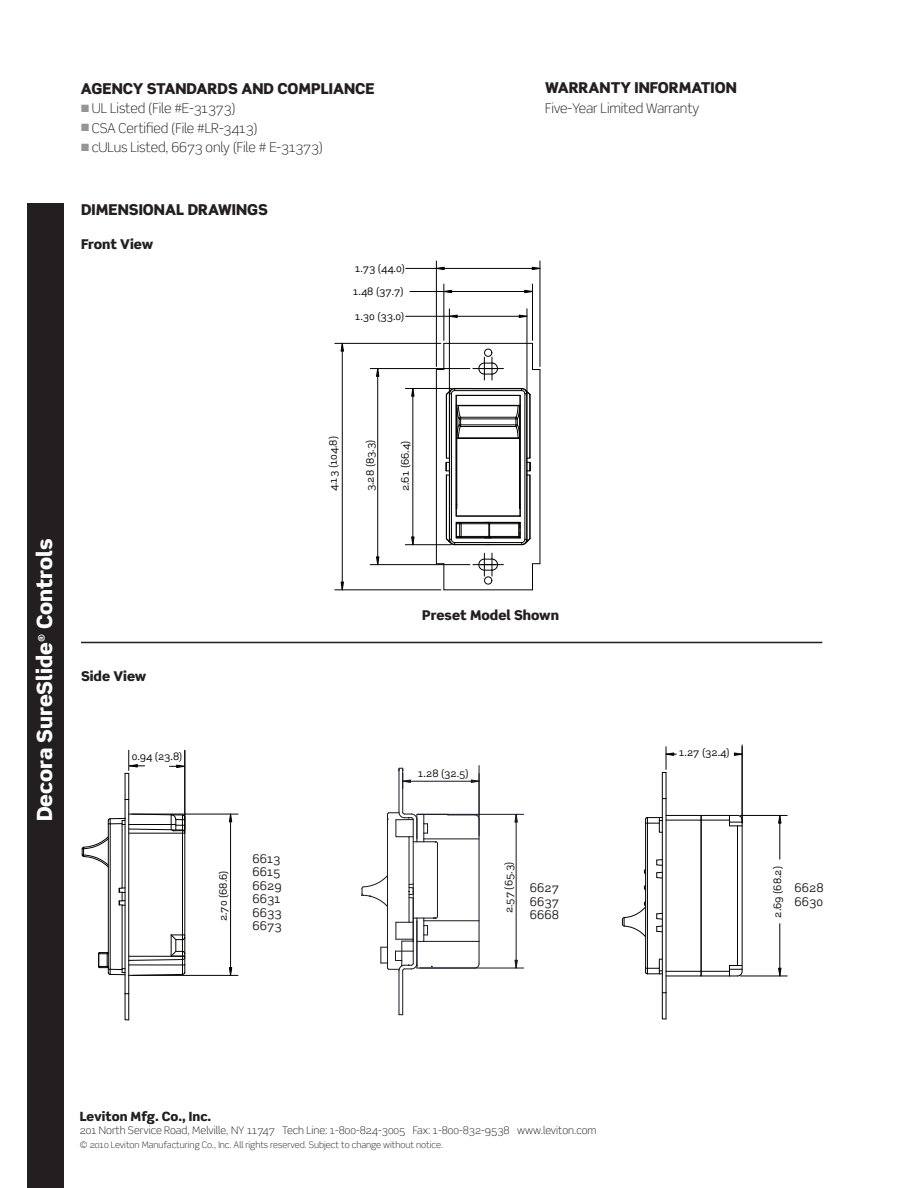
<style>
.page{position:relative;width:918px;height:1188px;background:#fff}
.page>*{position:absolute;margin:0;border:0;box-sizing:border-box;transform-origin:0 0}
.t1{font:900 21px "Scene";color:#fff}
.t2{font:900 15px "Scene";color:#231f20}
.t3{font:300 13.5px "Scene";letter-spacing:-.01em;color:#231f20}
.t4{font:900 13.5px "Scene";color:#231f20}
.t5{font:900 12.75px "Scene";color:#231f20}
.t6{font:12px/13.5px "Scene";color:#231f20;text-align:justify}
.t7{font:300 10.5px "Scene";color:#231f20}
.t8{font:10.2px "Scene";color:#040503}
.t9{font:300 9px "Scene";color:#231f20}
.t10{font:900 9px "Scene";color:#fff}
.s1{color:#939598}
</style>
<div class="page">
<hr style="left:409px;top:837px;width:1px;height:85px;background:#161721">
<hr style="left:387px;top:819px;width:1px;height:128px;background:#161721">
<hr style="left:413px;top:820px;width:1px;height:98px;background:#161721">
<hr style="left:437px;top:844px;width:1px;height:72px;background:#161721">
<hr style="left:402px;top:971px;width:1px;height:44px;background:#161721">
<hr style="left:399px;top:971px;width:1px;height:44px;background:#161721">
<hr style="left:402px;top:768px;width:1px;height:44px;background:#161721">
<hr style="left:399px;top:768px;width:1px;height:44px;background:#161721">
<hr style="left:479px;top:819px;width:1px;height:122px;background:#161721">
<svg style="left:474px;top:941px;width:6px;height:27px"></svg>
<hr style="left:424px;top:920px;width:55px;height:1px;background:#161721">
<hr style="left:424px;top:941px;width:55px;height:1px;background:#161721">
<svg style="left:361px;top:875px;width:26px;height:32px"></svg>
<svg style="left:409px;top:884px;width:5px;height:14px"></svg>
<svg style="left:387px;top:811px;width:93px;height:34px"></svg>
<svg style="left:380px;top:915px;width:58px;height:57px"></svg>
<hr style="left:403px;top:781px;width:76px;height:1px;background:#161721">
<hr style="left:479px;top:766px;width:1px;height:70px;background:#161721">
<hr style="left:420px;top:814px;width:104px;height:1px;background:#161721">
<hr style="left:420px;top:968px;width:104px;height:1px;background:#161721">
<hr style="left:516px;top:814px;width:1px;height:154px;background:#161721">
<svg style="left:399px;top:768px;width:12px;height:21px"></svg>
<hr style="left:540px;top:370px;width:1px;height:194px;background:#040503">
<hr style="left:444px;top:589px;width:89px;height:1px;background:#040503">
<hr style="left:436px;top:370px;width:1px;height:194px;background:#040503">
<svg style="left:436px;top:343px;width:8px;height:27px"></svg>
<hr style="left:444px;top:343px;width:89px;height:1px;background:#040503">
<svg style="left:532px;top:343px;width:8px;height:27px"></svg>
<svg style="left:532px;top:563px;width:8px;height:26px"></svg>
<svg style="left:436px;top:563px;width:8px;height:27px"></svg>
<svg style="left:445px;top:387px;width:86px;height:159px"></svg>
<svg style="left:473px;top:348px;width:30px;height:32px"></svg>
<svg style="left:473px;top:553px;width:30px;height:32px"></svg>
<hr style="left:335px;top:590px;width:106px;height:1px;background:#040503">
<hr style="left:342px;top:343px;width:1px;height:247px;background:#040503">
<hr style="left:335px;top:343px;width:106px;height:1px;background:#040503">
<hr style="left:436px;top:261px;width:1px;height:106px;background:#040503">
<hr style="left:540px;top:261px;width:1px;height:106px;background:#040503">
<hr style="left:406px;top:268px;width:30px;height:1px;background:#040503">
<hr style="left:436px;top:268px;width:104px;height:1px;background:#040503">
<hr style="left:444px;top:291px;width:88px;height:1px;background:#040503">
<hr style="left:444px;top:284px;width:1px;height:56px;background:#040503">
<hr style="left:532px;top:284px;width:1px;height:56px;background:#040503">
<hr style="left:410px;top:291px;width:34px;height:1px;background:#040503">
<hr style="left:377px;top:369px;width:1px;height:196px;background:#040503">
<hr style="left:370px;top:368px;width:100px;height:1px;background:#040503">
<hr style="left:370px;top:564px;width:100px;height:1px;background:#040503">
<hr style="left:413px;top:388px;width:1px;height:157px;background:#040503">
<hr style="left:405px;top:544px;width:46px;height:1px;background:#040503">
<hr style="left:405px;top:388px;width:46px;height:1px;background:#040503">
<hr style="left:449px;top:309px;width:1px;height:82px;background:#040503">
<hr style="left:527px;top:309px;width:1px;height:82px;background:#040503">
<hr style="left:406px;top:316px;width:43px;height:1px;background:#040503">
<hr style="left:449px;top:316px;width:78px;height:1px;background:#040503">
<svg style="left:341px;top:343px;width:3px;height:8px"></svg>
<svg style="left:341px;top:582px;width:3px;height:8px"></svg>
<svg style="left:436px;top:267px;width:8px;height:3px"></svg>
<svg style="left:532px;top:267px;width:8px;height:3px"></svg>
<svg style="left:444px;top:290px;width:8px;height:3px"></svg>
<svg style="left:525px;top:290px;width:7px;height:3px"></svg>
<svg style="left:376px;top:369px;width:3px;height:7px"></svg>
<svg style="left:376px;top:557px;width:3px;height:8px"></svg>
<svg style="left:449px;top:315px;width:8px;height:3px"></svg>
<svg style="left:519px;top:315px;width:8px;height:3px"></svg>
<hr style="left:666px;top:799px;width:1px;height:194px;background:#040503">
<hr style="left:662px;top:799px;width:1px;height:194px;background:#040503">
<svg style="left:661px;top:992px;width:6px;height:28px"></svg>
<svg style="left:621px;top:814px;width:122px;height:163px"></svg>
<hr style="left:742px;top:745px;width:1px;height:78px;background:#040503">
<hr style="left:740px;top:815px;width:47px;height:1px;background:#040503">
<hr style="left:740px;top:976px;width:47px;height:1px;background:#040503">
<hr style="left:780px;top:815px;width:1px;height:44px;background:#040503">
<hr style="left:780px;top:924px;width:1px;height:52px;background:#040503">
<svg style="left:662px;top:747px;width:14px;height:52px"></svg>
<svg style="left:734px;top:753px;width:8px;height:2px"></svg>
<svg style="left:779px;top:968px;width:2px;height:8px"></svg>
<div style="left:27px;top:203px;width:36px;height:985px;background:#231f20"></div>
<hr style="left:81px;top:642px;width:741px;height:1px;background:#231f20">
<hr style="left:125px;top:800px;width:1px;height:194px;background:#040503">
<hr style="left:128px;top:800px;width:1px;height:194px;background:#040503">
<svg style="left:124px;top:993px;width:6px;height:28px"></svg>
<svg style="left:81px;top:813px;width:105px;height:163px"></svg>
<hr style="left:185px;top:750px;width:1px;height:80px;background:#040503">
<hr style="left:132px;top:814px;width:106px;height:1px;background:#040503">
<hr style="left:132px;top:975px;width:106px;height:1px;background:#040503">
<hr style="left:230px;top:814px;width:1px;height:161px;background:#040503">
<svg style="left:125px;top:750px;width:20px;height:50px"></svg>
<svg style="left:169px;top:765px;width:15px;height:3px"></svg>
<svg style="left:229px;top:814px;width:3px;height:8px"></svg>
<svg style="left:229px;top:968px;width:3px;height:7px"></svg>
<h2 class="t2" style="left:81px;top:82px;width:295px">AGENCY STANDARDS AND COMPLIANCE</h2>
<h3 class="t3" style="left:81px;top:103px;width:156px"><span class="s1">■</span> UL Listed (File #E-31373)</h3>
<h3 class="t3" style="left:81px;top:122px;width:178px"><span class="s1">■</span> CSA Certified (File #LR-3413)</h3>
<h3 class="t3" style="left:81px;top:142px;width:244px"><span class="s1">■</span> cULus Listed, 6673 only (File # E-31373)</h3>
<h2 class="t2" style="left:81px;top:203px;width:188px">DIMENSIONAL DRAWINGS</h2>
<h3 class="t4" style="left:81px;top:238px;width:74px">Front View</h3>
<p class="t8" style="left:355px;top:264px;width:51px">1.73 (44.0)</p>
<p class="t8" style="left:353px;top:287px;width:52px">1.48 (37.7)</p>
<p class="t8" style="left:355px;top:312px;width:51px">1.30 (33.0)</p>
<h2 class="t2" style="left:545px;top:81px;width:193px">WARRANTY INFORMATION</h2>
<h3 class="t3" style="left:545px;top:102px;width:156px">Five-Year Limited Warranty</h3>
<h1 class="t1" style="left:36px;top:629px;width:92px;rotate:-90deg">Controls</h1>
<p class="t10" style="left:38px;top:642px;width:10px;rotate:-90deg">®</p>
<h1 class="t1" style="left:36px;top:821px;width:180px;rotate:-90deg">Decora SureSlide</h1>
<h3 class="t4" style="left:81px;top:670px;width:67px">Side View</h3>
<p class="t8" style="left:132px;top:752px;width:52px">0.94 (23.8)</p>
<p class="t8" style="left:219px;top:921px;width:52px;rotate:-90deg">2.70 (68.6)</p>
<p class="t6" style="left:252px;top:853px;width:31px">6613<br>6615<br>6629<br>6631<br>6633<br>6673</p>
<p class="t8" style="left:329px;top:491px;width:57px;rotate:-90deg">4.13 (104.8)</p>
<p class="t8" style="left:366px;top:491px;width:53px;rotate:-90deg">3.28 (83.3)</p>
<p class="t8" style="left:401px;top:491px;width:52px;rotate:-90deg">2.61 (66.4)</p>
<h3 class="t4" style="left:422px;top:609px;width:138px">Preset Model Shown</h3>
<p class="t8" style="left:418px;top:769px;width:52px">1.28 (32.5)</p>
<p class="t8" style="left:679px;top:748px;width:52px">1.27 (32.4)</p>
<p class="t8" style="left:504px;top:913px;width:53px;rotate:-90deg">2.57 (65.3)</p>
<p class="t8" style="left:773px;top:918px;width:53px;rotate:-90deg">2.69 (68.2)</p>
<p class="t6" style="left:530px;top:882px;width:31px">6627<br>6637<br>6668</p>
<p class="t6" style="left:795px;top:882px;width:31px">6628<br>6630</p>
<p class="t5" style="left:80px;top:1111px;width:133px">Leviton Mfg. Co., Inc.</p>
<p class="t7" style="left:80px;top:1126px;width:518px">201 North Service Road, Melville, NY 11747 Tech Line: 1-800-824-3005 Fax: 1-800-832-9538 www.leviton.com</p>
<p class="t9" style="left:80px;top:1141px;width:365px">© 2010 Leviton Manufacturing Co., Inc. All rights reserved. Subject to change without notice.</p>
</div>
